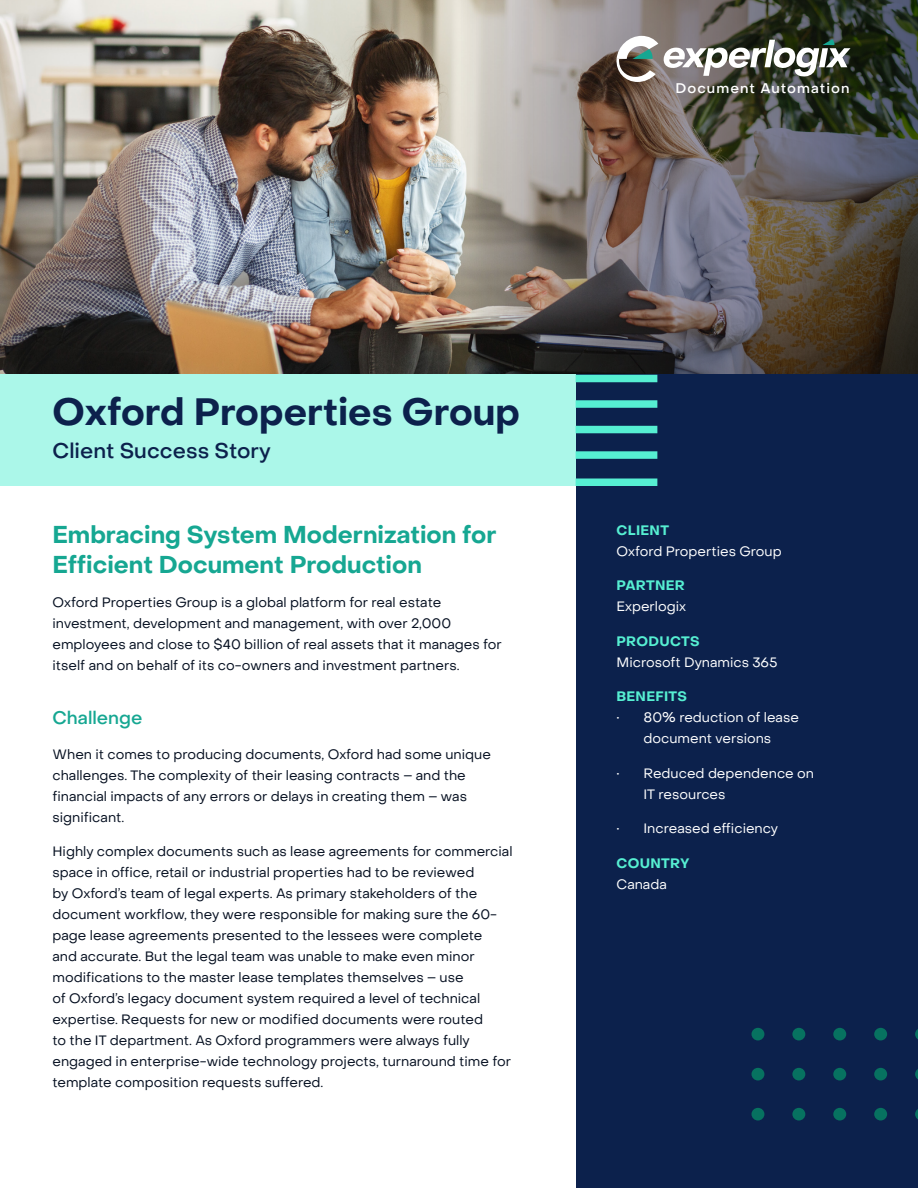
<style>
.page{position:relative;width:918px;height:1188px;background:#fff}
.page>*{position:absolute;margin:0;border:0;box-sizing:border-box;transform-origin:0 0}
.t1{font:700 37.5px "Object Sans";color:#0c214c}
.t2{font:700 24px/30px "Object Sans";color:#16a792}
.t3{font:500 21px "Object Sans";color:#0c214c}
.t4{font:500 18px "Object Sans";color:#16a792}
.t5{font:500 13.8px "Object Sans";letter-spacing:.075em;color:#fff}
.Body{font:13.5px/21px "Object Sans";color:#061021}
.Body-2{font:13.5px/21px "Object Sans";color:#fff;text-align:center}
.Body-3{font:700 13.5px "Object Sans";letter-spacing:.025em;color:#56efd2}
</style>
<div class="page">
<img style="left:0;top:0;width:459px;height:375px">
<img style="left:459px;top:0;width:459px;height:375px">
<div style="left:0;top:375px;width:918px;height:111px;background:#abf7e9"></div>
<svg style="left:616px;top:36px;width:234px;height:46px"></svg>
<div style="left:576px;top:375px;width:342px;height:813px;background:#0c214c"></div>
<div style="left:576px;top:375px;width:81px;height:7px;background:#56efd2"></div>
<div style="left:576px;top:400px;width:81px;height:8px;background:#56efd2"></div>
<div style="left:576px;top:426px;width:81px;height:7px;background:#56efd2"></div>
<div style="left:576px;top:451px;width:81px;height:8px;background:#56efd2"></div>
<div style="left:576px;top:479px;width:81px;height:7px;background:#56efd2"></div>
<svg style="left:915px;top:1109px;width:3px;height:10px"></svg>
<div style="left:874px;top:1108px;width:13px;height:13px;background:#077260;border-radius:50%"></div>
<div style="left:833px;top:1108px;width:13px;height:13px;background:#077260;border-radius:50%"></div>
<div style="left:792px;top:1108px;width:13px;height:13px;background:#077260;border-radius:50%"></div>
<div style="left:752px;top:1108px;width:12px;height:13px;background:#077260;border-radius:50%"></div>
<svg style="left:915px;top:1069px;width:3px;height:10px"></svg>
<div style="left:874px;top:1068px;width:13px;height:12px;background:#077260;border-radius:50%"></div>
<svg style="left:915px;top:1029px;width:3px;height:10px"></svg>
<div style="left:874px;top:1028px;width:13px;height:12px;background:#077260;border-radius:50%"></div>
<div style="left:833px;top:1068px;width:13px;height:12px;background:#077260;border-radius:50%"></div>
<div style="left:833px;top:1028px;width:13px;height:12px;background:#077260;border-radius:50%"></div>
<div style="left:792px;top:1068px;width:13px;height:12px;background:#077260;border-radius:50%"></div>
<div style="left:752px;top:1068px;width:12px;height:12px;background:#077260;border-radius:50%"></div>
<div style="left:792px;top:1028px;width:13px;height:12px;background:#077260;border-radius:50%"></div>
<div style="left:752px;top:1028px;width:12px;height:12px;background:#077260;border-radius:50%"></div>
<p class="t5" style="left:676px;top:80px;width:175px">Document Automation</p>
<h1 class="t1" style="left:52px;top:389px;width:469px">Oxford Properties Group</h1>
<h2 class="t3" style="left:52px;top:437px;width:220px">Client Success Story</h2>
<h2 class="t2" style="left:52px;top:520px;width:446px">Embracing System Modernization for<br>Efficient Document Production</h2>
<p class="Body" style="left:52px;top:592px;width:451px">Oxford Properties Group is a global platform for real estate investment, development and management, with over 2,000 employees and close to $40 billion of real assets that it manages for itself and on behalf of its co-owners and investment partners.</p>
<h3 class="t4" style="left:52px;top:707px;width:91px">Challenge</h3>
<p class="Body" style="left:52px;top:744px;width:440px">When it comes to producing documents, Oxford had some unique challenges. The complexity of their leasing contracts – and the financial impacts of any errors or delays in creating them – was significant.</p>
<p class="Body" style="left:52px;top:841px;width:462px">Highly complex documents such as lease agreements for commercial space in office, retail or industrial properties had to be reviewed<br>by Oxford’s team of legal experts. As primary stakeholders of the document workflow, they were responsible for making sure the 60- page lease agreements presented to the lessees were complete<br>and accurate. But the legal team was unable to make even minor modifications to the master lease templates themselves – use<br>of Oxford’s legacy document system required a level of technical expertise. Requests for new or modified documents were routed<br>to the IT department. As Oxford programmers were always fully engaged in enterprise-wide technology projects, turnaround time for template composition requests suffered.</p>
<p class="Body-3" style="left:616px;top:522px;width:54px">CLIENT</p>
<p class="Body-2" style="left:616px;top:541px;width:167px">Oxford Properties Group</p>
<p class="Body-3" style="left:616px;top:577px;width:70px">PARTNER</p>
<p class="Body-2" style="left:616px;top:596px;width:71px">Experlogix</p>
<p class="Body-3" style="left:616px;top:633px;width:85px">PRODUCTS</p>
<p class="Body-2" style="left:616px;top:652px;width:163px">Microsoft Dynamics 365</p>
<p class="Body-3" style="left:616px;top:688px;width:72px">BENEFITS</p>
<p class="Body-2" style="left:616px;top:707px;width:184px">• 80% reduction of lease document versions</p>
<p class="Body-2" style="left:644px;top:763px;width:172px;text-align:left;text-indent:-27px">• Reduced dependence on<br>IT resources</p>
<p class="Body-2" style="left:616px;top:818px;width:163px">• Increased efficiency</p>
<p class="Body-3" style="left:616px;top:855px;width:75px">COUNTRY</p>
<p class="Body-2" style="left:616px;top:874px;width:52px">Canada</p>
</div>
